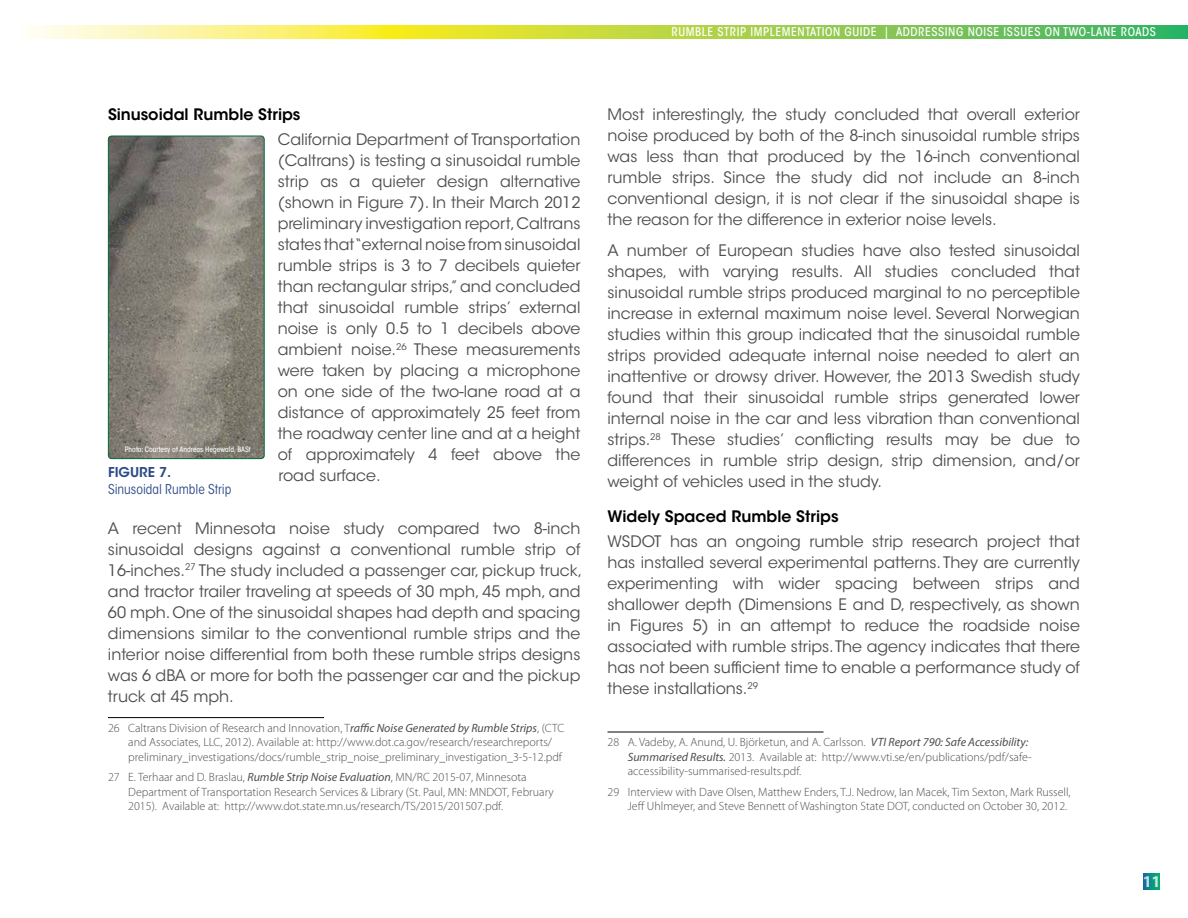
<style>
.page{position:relative;width:1188px;height:918px;background:#fff}
.page>*{position:absolute;margin:0;border:0;box-sizing:border-box;transform-origin:0 0}
.t1{font:700 16.5px "Myriad Pro";color:#fff}
.t2{font:15.75px/21px "ITC Avant Garde Std";color:#4d4d4f;text-align:justify}
.t3{font:600 15.75px "ITC Avant Garde Std";color:#000}
.t4{font:condensed 13.5px "ITC Avant Garde Std";color:#2d4a89}
.t5{font:600 13.5px "ITC Avant Garde Std";color:#2d4a89}
.t6{font:300 12px/14.4px "Myriad Pro";color:#4d4d4f}
.t7{font:500 condensed 12px "ITC Avant Garde Std";letter-spacing:.05em;color:#fff}
.t8{font:500 condensed 7.5px "ITC Avant Garde Std";color:#fff}
.s1{font-weight:400;font-style:italic}
</style>
<div class="page">
<svg style="left:29px;top:25px;width:1159px;height:14px;background:#b9d960"></svg>
<svg style="left:1143px;top:873px;width:17px;height:17px"></svg>
<hr style="left:108px;top:717px;width:216px;height:1px;background:#000">
<hr style="left:608px;top:732px;width:216px;height:1px;background:#000">
<img style="left:108px;top:136px;width:156px;height:323px">
<div style="left:108px;top:136px;width:157px;height:323px;border:1px solid #006934;border-radius:3px"></div>
<p class="t7" style="left:672px;top:24px;width:486px">RUMBLE STRIP IMPLEMENTATION GUIDE | ADDRESSING NOISE ISSUES ON TWO-LANE ROADS</p>
<p class="t3" style="left:108px;top:104px;width:194px">Sinusoidal Rumble Strips</p>
<p class="t2" style="left:278px;top:129px;width:304px">California Department of Transportation (Caltrans) is testing a sinusoidal rumble strip as a quieter design alternative (shown in Figure 7). In their March 2012 preliminary investigation report, Caltrans states that “external noise from sinusoidal rumble strips is 3 to 7 decibels quieter than rectangular strips,” and concluded that sinusoidal rumble strips’ external noise is only 0.5 to 1 decibels above ambient noise.<sup>26</sup> These measurements were taken by placing a microphone on one side of the two-lane road at a distance of approximately 25 feet from the roadway center line and at a height of approximately 4 feet above the road surface.</p>
<p class="t8" style="left:125px;top:444px;width:128px">Photo: Courtesy of Andreas Hegewald, BASt</p>
<p class="t5" style="left:108px;top:464px;width:65px">FIGURE 7.</p>
<p class="t4" style="left:108px;top:481px;width:125px">Sinusoidal Rumble Strip</p>
<p class="t2" style="left:108px;top:518px;width:476px">A recent Minnesota noise study compared two 8-inch sinusoidal designs against a conventional rumble strip of 16-inches.<sup>27</sup> The study included a passenger car, pickup truck, and tractor trailer traveling at speeds of 30 mph, 45 mph, and 60 mph. One of the sinusoidal shapes had depth and spacing dimensions similar to the conventional rumble strips and the interior noise differential from both these rumble strips designs was 6 dBA or more for both the passenger car and the pickup truck at 45 mph.</p>
<p class="t6" style="left:128px;top:721px;width:438px;text-indent:-20px">26 Caltrans Division of Research and Innovation, T<span class="s1">raffic Noise Generated by Rumble Strips</span>, (CTC and Associates, LLC, 2012). Available at: http://www.dot.ca.gov/research/researchreports/ preliminary_investigations/docs/rumble_strip_noise_preliminary_investigation_3-5-12.pdf</p>
<p class="t6" style="left:128px;top:770px;width:427px;text-indent:-20px">27 E. Terhaar and D. Braslau, <span class="s1">Rumble Strip Noise Evaluation</span>, MN/RC 2015-07, Minnesota<br>Department of Transportation Research Services &amp; Library (St. Paul, MN: MNDOT, February<br>2015). Available at: http://www.dot.state.mn.us/research/TS/2015/201507.pdf.</p>
<p class="t2" style="left:608px;top:104px;width:474px">Most interestingly, the study concluded that overall exterior noise produced by both of the 8-inch sinusoidal rumble strips was less than that produced by the 16-inch conventional rumble strips. Since the study did not include an 8-inch conventional design, it is not clear if the sinusoidal shape is the reason for the difference in exterior noise levels.</p>
<p class="t2" style="left:607px;top:240px;width:474px">A number of European studies have also tested sinusoidal shapes, with varying results. All studies concluded that sinusoidal rumble strips produced marginal to no perceptible increase in external maximum noise level. Several Norwegian studies within this group indicated that the sinusoidal rumble strips provided adequate internal noise needed to alert an inattentive or drowsy driver. However, the 2013 Swedish study found that their sinusoidal rumble strips generated lower internal noise in the car and less vibration than conventional strips.<sup>28</sup> These studies’ conflicting results may be due to differences in rumble strip design, strip dimension, and/or weight of vehicles used in the study.</p>
<p class="t3" style="left:607px;top:506px;width:233px">Widely Spaced Rumble Strips</p>
<p class="t2" style="left:607px;top:531px;width:474px">WSDOT has an ongoing rumble strip research project that has installed several experimental patterns. They are currently experimenting with wider spacing between strips and shallower depth (Dimensions E and D, respectively, as shown in Figures 5) in an attempt to reduce the roadside noise associated with rumble strips. The agency indicates that there has not been sufficient time to enable a performance study of these installations.<sup>29</sup></p>
<p class="t6" style="left:628px;top:735px;width:405px;text-indent:-20px">28 A. Vadeby, A. Anund, U. Björketun, and A. Carlsson. <span class="s1">VTI Report 790: Safe Accessibility:<br>Summarised Results.</span> 2013. Available at: http://www.vti.se/en/publications/pdf/safe&shy;accessibility-summarised-results.pdf.</p>
<p class="t6" style="left:608px;top:785px;width:465px;text-align:right">29 Interview with Dave Olsen, Matthew Enders, T.J. Nedrow, Ian Macek, Tim Sexton, Mark Russell,<br>Jeff Uhlmeyer, and Steve Bennett of Washington State DOT, conducted on October 30, 2012.</p>
<p class="t1" style="left:1142px;top:871px;width:20px">11</p>
</div>
